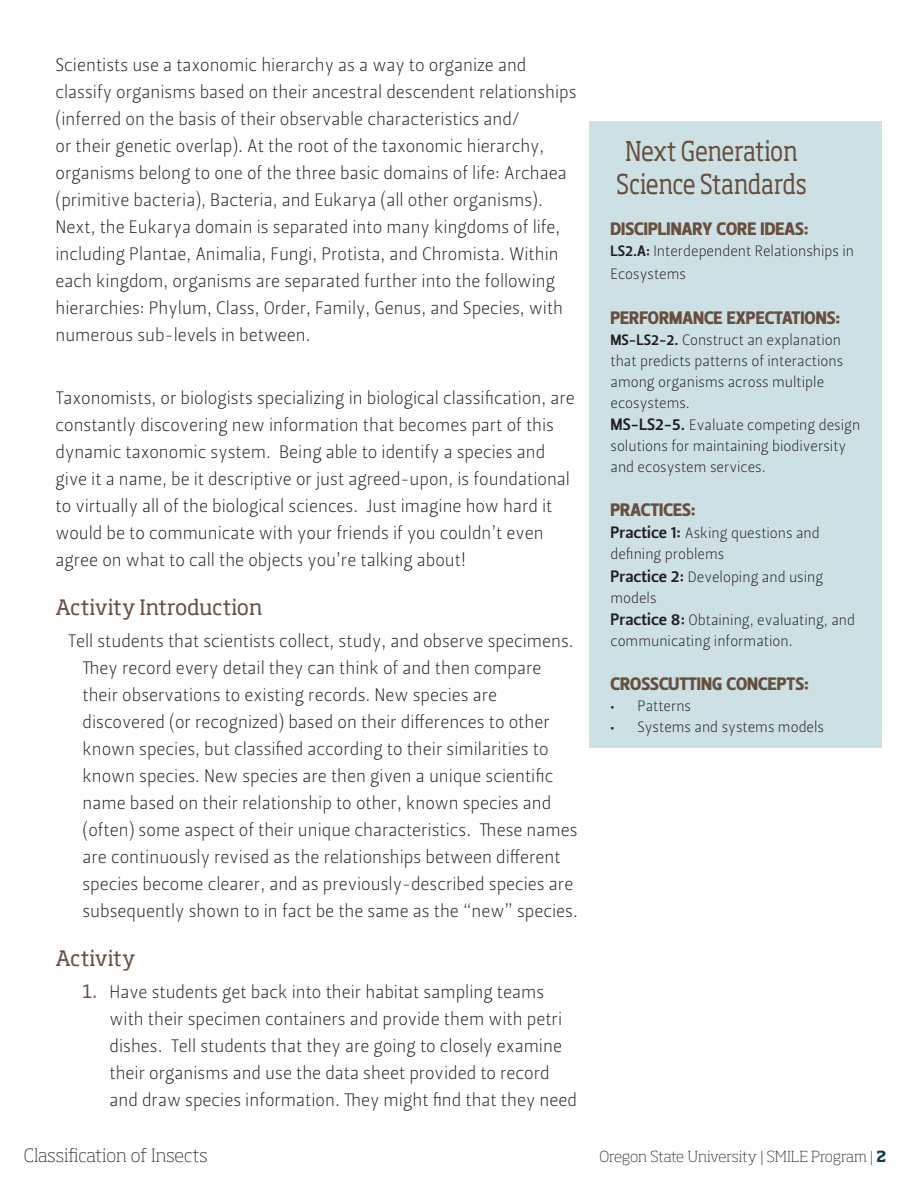
<style>
.page{position:relative;width:918px;height:1188px;background:#fff}
.page>*{position:absolute;margin:0;border:0;box-sizing:border-box;transform-origin:0 0}
.t1{font:27px "Soho Std";letter-spacing:-.015em;color:#674e3f;scale:.83 1}
.Body_Head_1{font:21px "Soho Std";letter-spacing:-.005em;color:#674e3f}
.Body_Bulleted_List{font:18px/27px "Leitura Sans Grot 1";color:#231f20}
.t2{font:18px "Leitura Sans Grot 4";color:#674e3f}
.t3{font:200 18px "Soho Std";letter-spacing:-.005em;color:#231f20}
.t4{font:15px/21px "Leitura Sans Grot 1";color:#231f20}
.t5{font:200 15px "Soho Std";color:#231f20}
.s1{font-family:"Soho Std";color:#674e3f}
.s2{font-family:"Leitura Sans Grot 3"}
.s3{font-family:"Leitura Sans Grot 3";font-size:16.5px}
.s4{color:#0e3b51}
.s5{font-weight:700;color:#0e3b51}
</style>
<div class="page">
<div style="left:590px;top:121px;width:292px;height:626px;background:#cde1e4"></div>
<p class="Body_Bulleted_List" style="left:56px;top:51px;width:523px">Scientists use a taxonomic hierarchy as a way to organize and classify organisms based on their ancestral descendent relationships (inferred on the basis of their observable characteristics and/<br>or their genetic overlap). At the root of the taxonomic hierarchy, organisms belong to one of the three basic domains of life: Archaea (primitive bacteria), Bacteria, and Eukarya (all other organisms).<br>Next, the Eukarya domain is separated into many kingdoms of life, including Plantae, Animalia, Fungi, Protista, and Chromista. Within each kingdom, organisms are separated further into the following hierarchies: Phylum, Class, Order, Family, Genus, and Species, with numerous sub-levels in between.</p>
<p class="Body_Bulleted_List" style="left:56px;top:384px;width:521px">Taxonomists, or biologists specializing in biological classification, are constantly discovering new information that becomes part of this dynamic taxonomic system. Being able to identify a species and give it a name, be it descriptive or just agreed-upon, is foundational to virtually all of the biological sciences. Just imagine how hard it would be to communicate with your friends if you couldn’t even agree on what to call the objects you’re talking about!</p>
<p class="Body_Head_1" style="left:56px;top:594px;width:209px">Activity Introduction</p>
<p class="Body_Bulleted_List" style="left:82px;top:627px;width:497px;text-indent:-15px">Tell students that scientists collect, study, and observe specimens.<br>They record every detail they can think of and then compare their observations to existing records. New species are discovered (or recognized) based on their differences to other known species, but classified according to their similarities to known species. New species are then given a unique scientific name based on their relationship to other, known species and (often) some aspect of their unique characteristics. These names are continuously revised as the relationships between different species become clearer, and as previously-described species are subsequently shown to in fact be the same as the “new” species.</p>
<p class="Body_Head_1" style="left:56px;top:945px;width:82px">Activity</p>
<p class="Body_Bulleted_List" style="left:110px;top:978px;width:469px;text-indent:-27px"><span class="s1">1.</span> Have students get back into their habitat sampling teams with their specimen containers and provide them with petri dishes. Tell students that they are going to closely examine their organisms and use the data sheet provided to record and draw species information. They might find that they need</p>
<p class="t1" style="left:625px;top:134px;width:210px">Next Generation</p>
<p class="t1" style="left:616px;top:167px;width:232px">Science Standards</p>
<p class="t2" style="left:610px;top:217px;width:200px">DISCIPLINARY CORE IDEAS:</p>
<p class="t4" style="left:610px;top:240px;width:245px;line-height:22.5px"><span class="s2">LS2.A:</span> Interdependent Relationships in<br>Ecosystems</p>
<p class="t2" style="left:610px;top:305px;width:231px">PERFORMANCE EXPECTATIONS:</p>
<p class="t4" style="left:610px;top:329px;width:234px"><span class="s2">MS-LS2-2.</span> Construct an explanation that predicts patterns of interactions among organisms across multiple ecosystems.</p>
<p class="t4" style="left:610px;top:415px;width:251px"><span class="s3">MS-LS2-5.</span> Evaluate competing design solutions for maintaining biodiversity and ecosystem services.</p>
<p class="t2" style="left:610px;top:497px;width:87px">PRACTICES:</p>
<p class="t4" style="left:610px;top:523px;width:211px"><span class="s3">Practice 1:</span> Asking questions and defining problems</p>
<p class="t4" style="left:610px;top:566px;width:214px"><span class="s3">Practice 2:</span> Developing and using models</p>
<p class="t4" style="left:610px;top:610px;width:246px"><span class="s3">Practice 8:</span> Obtaining, evaluating, and communicating information.</p>
<p class="t2" style="left:610px;top:671px;width:200px">CROSSCUTTING CONCEPTS:</p>
<p class="t4" style="left:610px;top:695px;width:82px">• Patterns</p>
<p class="t4" style="left:610px;top:716px;width:215px">• Systems and systems models</p>
<p class="t3" style="left:24px;top:1144px;width:185px">Classification of Insects</p>
<p class="t5" style="left:599px;top:1147px;width:289px">Oregon State University | SMILE Program <span class="s4">|</span> <span class="s5">2</span></p>
</div>
